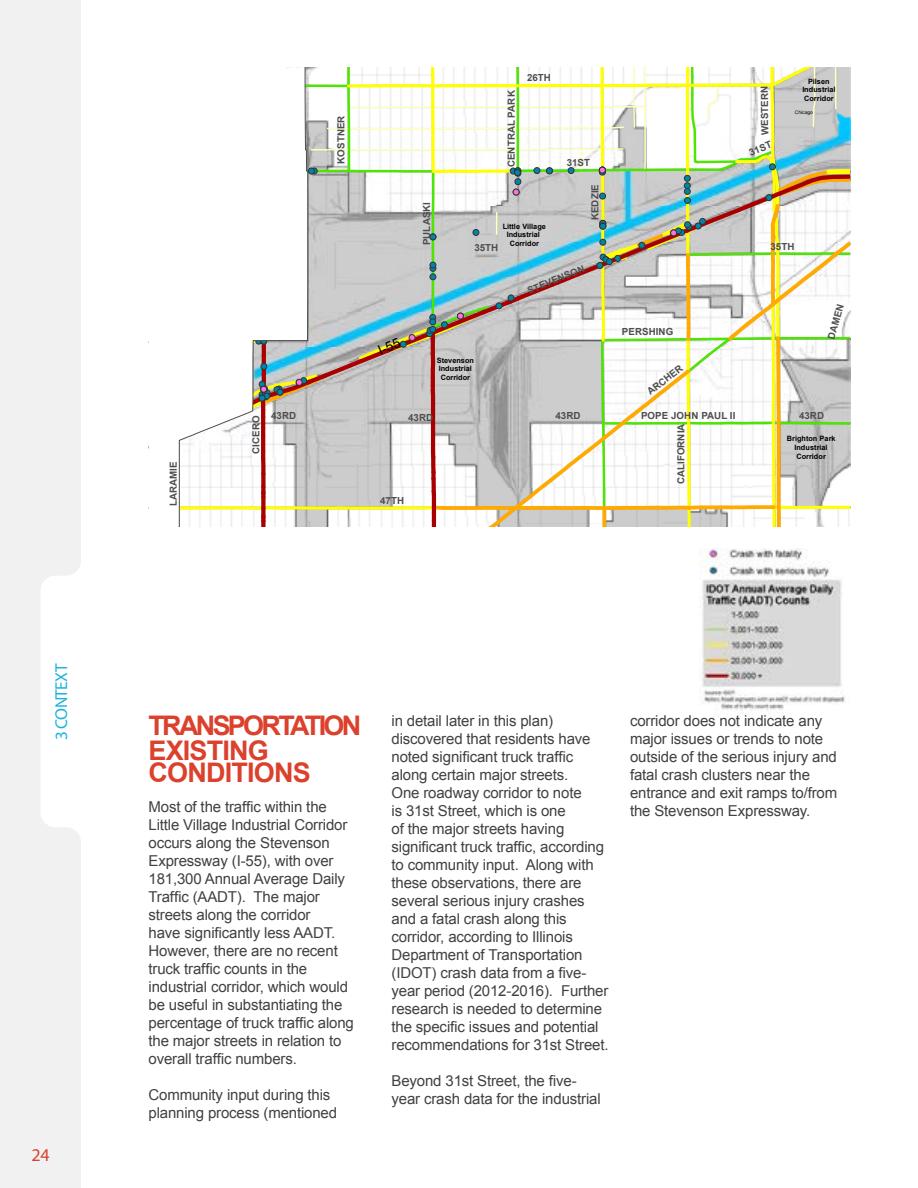
<style>
.page{position:relative;width:918px;height:1188px;background:#fff}
.page>*{position:absolute;margin:0;border:0;box-sizing:border-box;transform-origin:0 0}
.t1{font:700 27px/23.7px "Arial";letter-spacing:-.03em;color:#dc412d}
.t2{font:18px "Myriad Pro";color:#dc412d}
.t3{font:17.25px "Myriad Pro";letter-spacing:-.03em;color:#1cb3de}
.t4{font:15px/18px "Arial";letter-spacing:-.01em;color:#414042}
.t5{font:13.5px "Arial";color:#000}
.t6{font:700 9.75px "Arial";letter-spacing:.005em;color:#4e4e4e}
.t7{font:700 7.35px/8.6px "Arial";color:#000;text-align:center}
.t8{font:4.95px "Arial";color:#000}
</style>
<div class="page">
<svg style="left:0;top:0;width:81px;height:1188px;fill:#f1f1f2"></svg>
<svg style="left:308px;top:67px;width:542px;height:460px"></svg>
<div style="left:409px;top:334px;width:6px;height:7px;border:1px solid #343434;border-radius:50%"></div>
<svg style="left:179px;top:67px;width:129px;height:460px"></svg>
<div style="left:149px;top:67px;width:137px;height:97px;background:#fff"></div>
<img style="left:699px;top:549px;width:146px;height:162px">
<p class="t3" style="left:51px;top:740px;width:78px;rotate:-90deg">3 CONTEXT</p>
<p class="t2" style="left:31px;top:1144px;width:20px">24</p>
<p class="t6" style="left:167px;top:506px;width:46px;rotate:-90deg">LARAMIE</p>
<p class="t6" style="left:250px;top:454px;width:40px;rotate:-90deg">C CI ERO</p>
<p class="t6" style="left:271px;top:409px;width:27px">43RD</p>
<p class="t6" style="left:335px;top:164px;width:50px;rotate:-90deg">KOSTNER</p>
<p class="t5" style="left:375px;top:343px;width:25px;rotate:-24deg">I-55</p>
<p class="t6" style="left:420px;top:245px;width:45px;rotate:-90deg">PULASKI</p>
<p class="t6" style="left:505px;top:167px;width:78px;rotate:-90deg">CENTRAL PARK</p>
<p class="t6" style="left:527px;top:71px;width:25px">26TH</p>
<p class="t7" style="left:503px;top:222px;width:45px">Little Village<br>Industrial<br>Corridor</p>
<p class="t6" style="left:475px;top:241px;width:25px;rotate:1deg">35TH</p>
<p class="t6" style="left:567px;top:156px;width:25px">31ST</p>
<p class="t6" style="left:589px;top:220px;width:38px;rotate:-90deg">KEDZ EI</p>
<p class="t6" style="left:525px;top:285px;width:62px;rotate:-22deg">STEVENSON</p>
<p class="t7" style="left:437px;top:356px;width:39px;text-align:left">Stevenson<br>Industrial<br>Corridor</p>
<p class="t6" style="left:622px;top:325px;width:53px">PERSHING</p>
<p class="t6" style="left:644px;top:388px;width:44px;rotate:-38deg">ARCHER</p>
<p class="t6" style="left:759px;top:135px;width:51px;rotate:-91deg">WESTERN</p>
<p class="t6" style="left:747px;top:147px;width:25px;rotate:-22deg">31ST</p>
<p class="t7" style="left:802px;top:77px;width:35px">Pilsen<br>Industrial<br>Corridor</p>
<p class="t8" style="left:795px;top:109px;width:20px;rotate:1deg">Chicago</p>
<p class="t6" style="left:771px;top:240px;width:25px">35TH</p>
<p class="t6" style="left:825px;top:337px;width:38px;rotate:-74deg">DAMEN</p>
<p class="t6" style="left:408px;top:411px;width:27px">43RD</p>
<p class="t6" style="left:556px;top:409px;width:27px">43RD</p>
<p class="t6" style="left:799px;top:409px;width:27px">43RD</p>
<p class="t6" style="left:641px;top:409px;width:96px">POPE JOHN PAUL II</p>
<p class="t6" style="left:380px;top:494px;width:25px">47TH</p>
<p class="t6" style="left:675px;top:484px;width:62px;rotate:-90deg">CAL FI ORN AI</p>
<p class="t7" style="left:787px;top:435px;width:50px">Brighton Park<br>Industrial<br>Corridor</p>
<h1 class="t1" style="left:148px;top:715px;width:214px">TRANSPORTATION<br>EXISTING<br>CONDITIONS</h1>
<p class="t4" style="left:148px;top:798px;width:207px">Most of the traffic within the<br>Little Village Industrial Corridor occurs along the Stevenson<br>Expressway (I-55), with over<br>181,300 Annual Average Daily<br>Traffic (AADT). The major streets along the corridor<br>have significantly less AADT.<br>However, there are no recent truck traffic counts in the industrial corridor, which would be useful in substantiating the percentage of truck traffic along the major streets in relation to overall traffic numbers.</p>
<p class="t4" style="left:148px;top:1086px;width:190px">Community input during this planning process (mentioned</p>
<p class="t4" style="left:392px;top:712px;width:219px">in detail later in this plan) discovered that residents have noted significant truck traffic along certain major streets.<br>One roadway corridor to note<br>is 31st Street, which is one<br>of the major streets having significant truck traffic, according to community input. Along with these observations, there are several serious injury crashes and a fatal crash along this corridor, according to Illinois<br>Department of Transportation (IDOT) crash data from a five&shy;year period (2012-2016). Further research is needed to determine the specific issues and potential recommendations for 31st Street.</p>
<p class="t4" style="left:392px;top:1072px;width:211px">Beyond 31st Street, the five&shy;year crash data for the industrial</p>
<p class="t4" style="left:630px;top:712px;width:209px">corridor does not indicate any major issues or trends to note outside of the serious injury and fatal crash clusters near the entrance and exit ramps to/from the Stevenson Expressway.</p>
</div>
